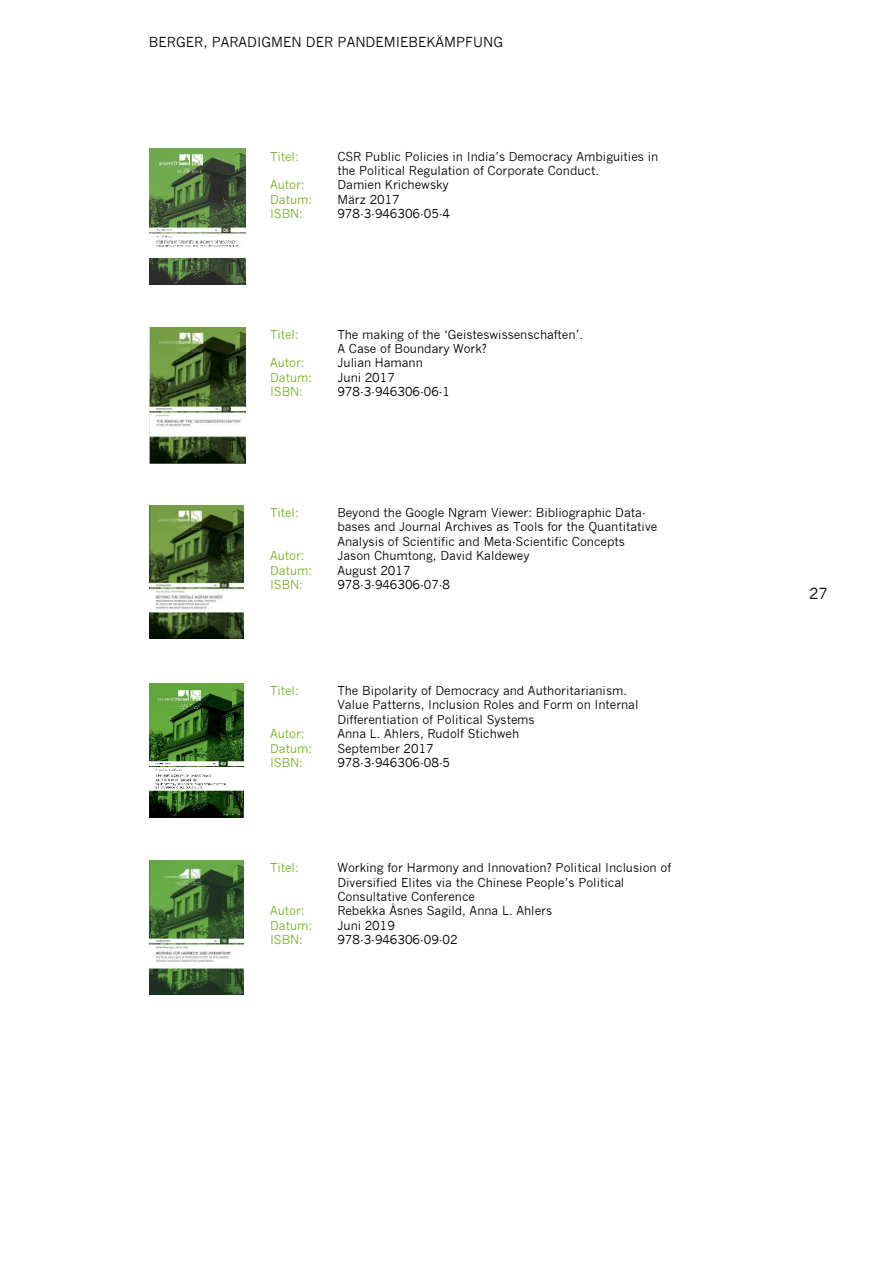
<style>
.page{position:relative;width:893px;height:1263px;background:#fff}
.page>*{position:absolute;margin:0;border:0;box-sizing:border-box;transform-origin:0 0}
.t1{font:15px "News Gothic MT";color:#000}
.t2{font:13.5px "News Gothic MT";color:#000}
.t3{font:12px/14.4px "News Gothic MT";color:#000}
.t4{font:12px "News Gothic MT";letter-spacing:-.005em;color:#78af1c}
</style>
<div class="page">
<img style="left:149px;top:149px;width:96px;height:136px">
<img style="left:149px;top:327px;width:96px;height:136px">
<img style="left:149px;top:505px;width:95px;height:133px">
<img style="left:149px;top:683px;width:95px;height:135px">
<img style="left:149px;top:860px;width:95px;height:134px">
<p class="t2" style="left:149px;top:34px;width:356px">BERGER, PARADIGMEN DER PANDEMIEBEKÄMPFUNG</p>
<p class="t4" style="left:270px;top:149px;width:30px">Titel:</p>
<p class="t3" style="left:337px;top:149px;width:322px">CSR Public Policies in India’s Democracy Ambiguities in the Political Regulation of Corporate Conduct.</p>
<p class="t4" style="left:270px;top:178px;width:36px">Autor:</p>
<p class="t3" style="left:337px;top:178px;width:113px">Damien Krichewsky</p>
<p class="t4" style="left:270px;top:192px;width:44px">Datum:</p>
<p class="t3" style="left:337px;top:192px;width:64px">März 2017</p>
<p class="t4" style="left:270px;top:207px;width:35px">ISBN:</p>
<p class="t3" style="left:337px;top:207px;width:114px">978-3-946306-05-4</p>
<p class="t4" style="left:270px;top:327px;width:30px">Titel:</p>
<p class="t3" style="left:337px;top:327px;width:247px">The making of the ‘Geisteswissenschaften’.<br>A Case of Boundary Work?</p>
<p class="t4" style="left:270px;top:356px;width:36px">Autor:</p>
<p class="t3" style="left:337px;top:356px;width:87px">Julian Hamann</p>
<p class="t4" style="left:270px;top:370px;width:44px">Datum:</p>
<p class="t3" style="left:337px;top:370px;width:59px">Juni 2017</p>
<p class="t4" style="left:270px;top:384px;width:35px">ISBN:</p>
<p class="t3" style="left:337px;top:384px;width:114px">978-3-946306-06-1</p>
<p class="t4" style="left:270px;top:505px;width:30px">Titel:</p>
<p class="t3" style="left:337px;top:505px;width:321px">Beyond the Google Ngram Viewer: Bibliographic Data&shy;bases and Journal Archives as Tools for the Quantitative<br>Analysis of Scientific and Meta-Scientific Concepts</p>
<p class="t4" style="left:270px;top:548px;width:36px">Autor:</p>
<p class="t3" style="left:337px;top:548px;width:194px">Jason Chumtong, David Kaldewey</p>
<p class="t4" style="left:270px;top:563px;width:44px">Datum:</p>
<p class="t3" style="left:337px;top:563px;width:75px">August 2017</p>
<p class="t4" style="left:270px;top:577px;width:35px">ISBN:</p>
<p class="t3" style="left:337px;top:577px;width:114px">978-3-946306-07-8</p>
<p class="t4" style="left:270px;top:683px;width:30px">Titel:</p>
<p class="t3" style="left:337px;top:683px;width:303px">The Bipolarity of Democracy and Authoritarianism.<br>Value Patterns, Inclusion Roles and Form on Internal<br>Differentiation of Political Systems</p>
<p class="t4" style="left:270px;top:726px;width:36px">Autor:</p>
<p class="t3" style="left:337px;top:726px;width:183px">Anna L. Ahlers, Rudolf Stichweh</p>
<p class="t4" style="left:270px;top:741px;width:44px">Datum:</p>
<p class="t3" style="left:337px;top:741px;width:98px">September 2017</p>
<p class="t4" style="left:270px;top:755px;width:35px">ISBN:</p>
<p class="t3" style="left:337px;top:755px;width:114px">978-3-946306-08-5</p>
<p class="t4" style="left:270px;top:860px;width:30px">Titel:</p>
<p class="t3" style="left:337px;top:860px;width:335px">Working for Harmony and Innovation? Political Inclusion of<br>Diversified Elites via the Chinese People’s Political<br>Consultative Conference</p>
<p class="t4" style="left:270px;top:903px;width:36px">Autor:</p>
<p class="t3" style="left:337px;top:903px;width:216px">Rebekka Åsnes Sagild, Anna L. Ahlers</p>
<p class="t4" style="left:270px;top:918px;width:44px">Datum:</p>
<p class="t3" style="left:337px;top:918px;width:59px">Juni 2019</p>
<p class="t4" style="left:270px;top:932px;width:35px">ISBN:</p>
<p class="t3" style="left:337px;top:932px;width:122px">978-3-946306-09-02</p>
<p class="t1" style="left:809px;top:584px;width:20px">27</p>
</div>
